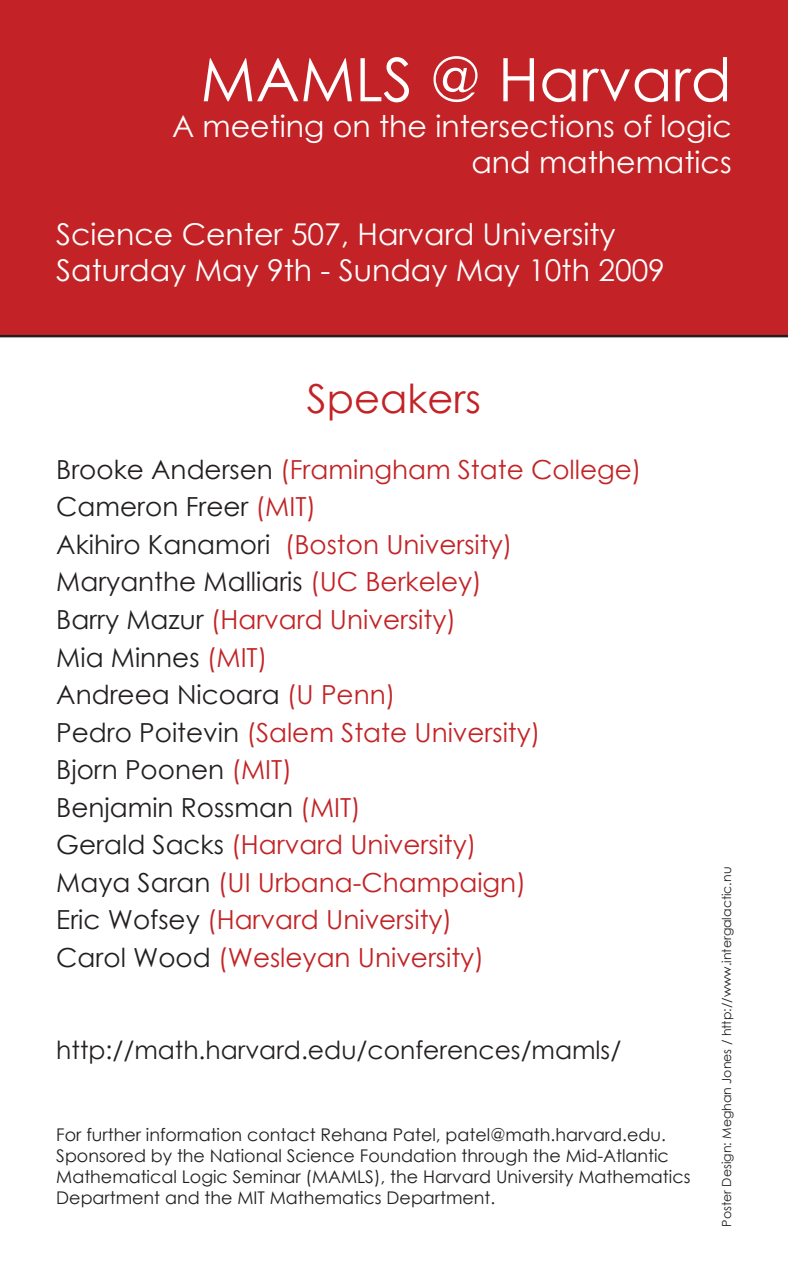
<style>
.page{position:relative;width:788px;height:1283px;background:#fff}
.page>*{position:absolute;margin:0;border:0;box-sizing:border-box;transform-origin:0 0}
.t1{font:60px "Century Gothic";color:#fff}
.t2{font:40px "Century Gothic";color:#c32326}
.t3{font:30px "Century Gothic";color:#fff}
.t4{font:26.25px "Century Gothic";color:#c32326}
.t5{font:26.25px "Century Gothic";color:#231f20}
.t6{font:25px "Century Gothic";color:#231f20}
.t7{font:17.5px/21px "Century Gothic";color:#231f20}
.t8{font:12.5px "Century Gothic";color:#231f20}
.s1{color:#231f20}
.s2{color:#c32326}
</style>
<div class="page">
<div style="left:0;top:0;width:788px;height:335px;background:#c32326"></div>
<hr style="left:0;top:335px;width:788px;height:2px;background:#231f20">
<p class="t1" style="left:200px;top:43px;width:532px">MAMLS @ Harvard</p>
<p class="t3" style="left:172px;top:108px;width:561px">A meeting on the intersections of logic</p>
<p class="t3" style="left:471px;top:144px;width:262px">and mathematics</p>
<p class="t3" style="left:56px;top:216px;width:561px">Science Center 507, Harvard University</p>
<p class="t3" style="left:56px;top:252px;width:610px">Saturday May 9th - Sunday May 10th 2009</p>
<p class="t2" style="left:307px;top:374px;width:176px">Speakers</p>
<p class="t4" style="left:56px;top:453px;width:587px"><span class="s1">Brooke Andersen</span> (Framingham State College)</p>
<p class="t5" style="left:56px;top:491px;width:261px">Cameron Freer <span class="s2">(MIT)</span></p>
<p class="t4" style="left:56px;top:528px;width:457px"><span class="s1">Akihiro Kanamori</span> (Boston University)</p>
<p class="t5" style="left:56px;top:566px;width:427px">Maryanthe Malliaris <span class="s2">(UC Berkeley)</span></p>
<p class="t4" style="left:56px;top:603px;width:401px"><span class="s1">Barry Mazur</span> (Harvard University)</p>
<p class="t5" style="left:56px;top:641px;width:213px">Mia Minnes <span class="s2">(MIT)</span></p>
<p class="t5" style="left:56px;top:678px;width:340px">Andreea Nicoara <span class="s2">(U Penn)</span></p>
<p class="t4" style="left:56px;top:716px;width:486px"><span class="s1">Pedro Poitevin</span> (Salem State University)</p>
<p class="t5" style="left:56px;top:753px;width:237px">Bjorn Poonen <span class="s2">(MIT)</span></p>
<p class="t5" style="left:56px;top:791px;width:306px">Benjamin Rossman <span class="s2">(MIT)</span></p>
<p class="t4" style="left:56px;top:828px;width:422px"><span class="s1">Gerald Sacks</span> (Harvard University)</p>
<p class="t4" style="left:56px;top:866px;width:471px"><span class="s1">Maya Saran</span> (UI Urbana-Champaign)</p>
<p class="t4" style="left:56px;top:903px;width:397px"><span class="s1">Eric Wofsey</span> (Harvard University)</p>
<p class="t4" style="left:56px;top:941px;width:429px"><span class="s1">Carol Wood</span> (Wesleyan University)</p>
<p class="t6" style="left:56px;top:1034px;width:566px">http://math.harvard.edu/conferences/mamls/</p>
<p class="t7" style="left:56px;top:1124px;width:635px">For further information contact Rehana Patel, patel@math.harvard.edu.<br>Sponsored by the National Science Foundation through the Mid-Atlantic<br>Mathematical Logic Seminar (MAMLS), the Harvard University Mathematics</p>
<p class="t7" style="left:56px;top:1187px;width:440px">Department and the MIT Mathematics Department.</p>
<p class="t8" style="left:719px;top:1226px;width:361px;rotate:-90deg">Poster Design: Meghan Jones / http://www.intergalactic.nu</p>
</div>
